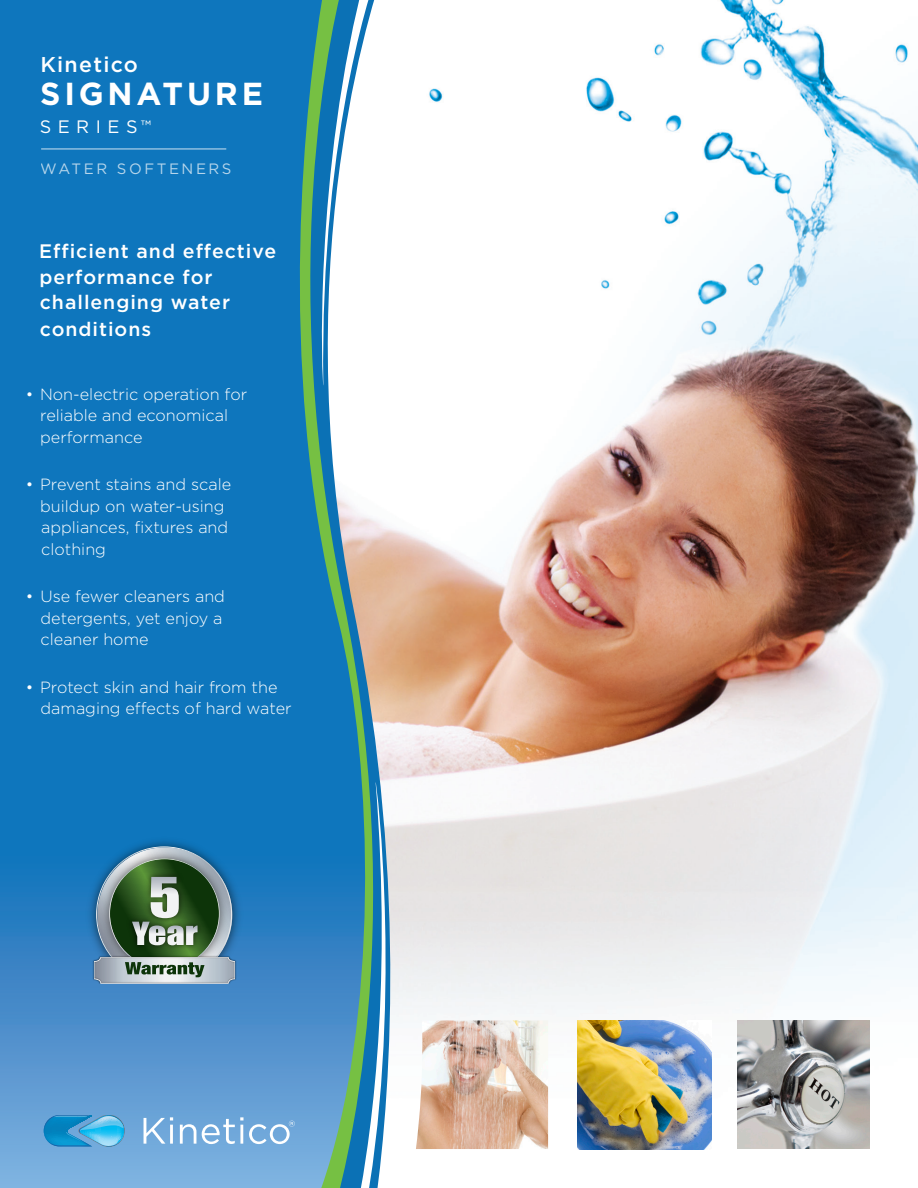
<style>
.page{position:relative;width:918px;height:1188px;background:#fff}
.page>*{position:absolute;margin:0;border:0;box-sizing:border-box;transform-origin:0 0}
.t1{font:700 31.8px "Gotham";letter-spacing:.12em;color:#fff}
.t2{font:500 21.3px "Gotham";letter-spacing:.06em;color:#fff}
.t3{font:500 19.5px/26px "Gotham";letter-spacing:.05em;color:#fff}
.t4{font:18px "Gotham";letter-spacing:.36em;color:#fff}
.t5{font:300 16.2px/21.6px "Gotham";color:#fff}
.t6{font:15px "Gotham";letter-spacing:.17em;color:#fff}
.s1{font-size:15px}
</style>
<div class="page">
<img style="left:422px;top:0;width:496px;height:1150px">
<svg style="left:418px;top:538px;width:4px;height:479px"></svg>
<svg style="left:379px;top:521px;width:39px;height:496px"></svg>
<svg style="left:379px;top:781px;width:25px;height:395px"></svg>
<img style="left:0;top:0;width:379px;height:1188px">
<img style="left:577px;top:1021px;width:134px;height:128px">
<img style="left:416px;top:1020px;width:132px;height:129px">
<img style="left:738px;top:1020px;width:132px;height:129px">
<svg style="left:144px;top:1117px;width:29px;height:27px"></svg>
<svg style="left:180px;top:1124px;width:16px;height:20px"></svg>
<svg style="left:202px;top:1117px;width:41px;height:27px"></svg>
<svg style="left:249px;top:1121px;width:46px;height:23px"></svg>
<svg style="left:44px;top:1115px;width:80px;height:35px;background:#3fa5d7"></svg>
<img style="left:84px;top:836px;width:163px;height:148px">
<img style="left:92px;top:955px;width:146px;height:29px">
<svg style="left:94px;top:846px;width:141px;height:137px;background:#66867f"></svg>
<hr style="left:41px;top:149px;width:185px;height:1px;background:#fff">
<p class="t2" style="left:40px;top:52px;width:99px">Kinetico</p>
<p class="t1" style="left:40px;top:76px;width:224px">SIGNATURE</p>
<p class="t4" style="left:40px;top:116px;width:113px">SERIES<span class="s1">™</span></p>
<p class="t6" style="left:41px;top:161px;width:192px">WATER SOFTENERS</p>
<p class="t3" style="left:39px;top:238px;width:239px">Efficient and effective performance for challenging water conditions</p>
<p class="t5" style="left:40px;top:383px;width:208px;text-indent:-15px">• Non-electric operation for reliable and economical performance</p>
<p class="t5" style="left:40px;top:473px;width:192px;text-indent:-15px">• Prevent stains and scale buildup on water-using appliances, fixtures and clothing</p>
<p class="t5" style="left:41px;top:585px;width:186px;text-indent:-15px">• Use fewer cleaners and detergents, yet enjoy a cleaner home</p>
<p class="t5" style="left:41px;top:676px;width:253px;text-indent:-15px">• Protect skin and hair from the damaging effects of hard water</p>
</div>
